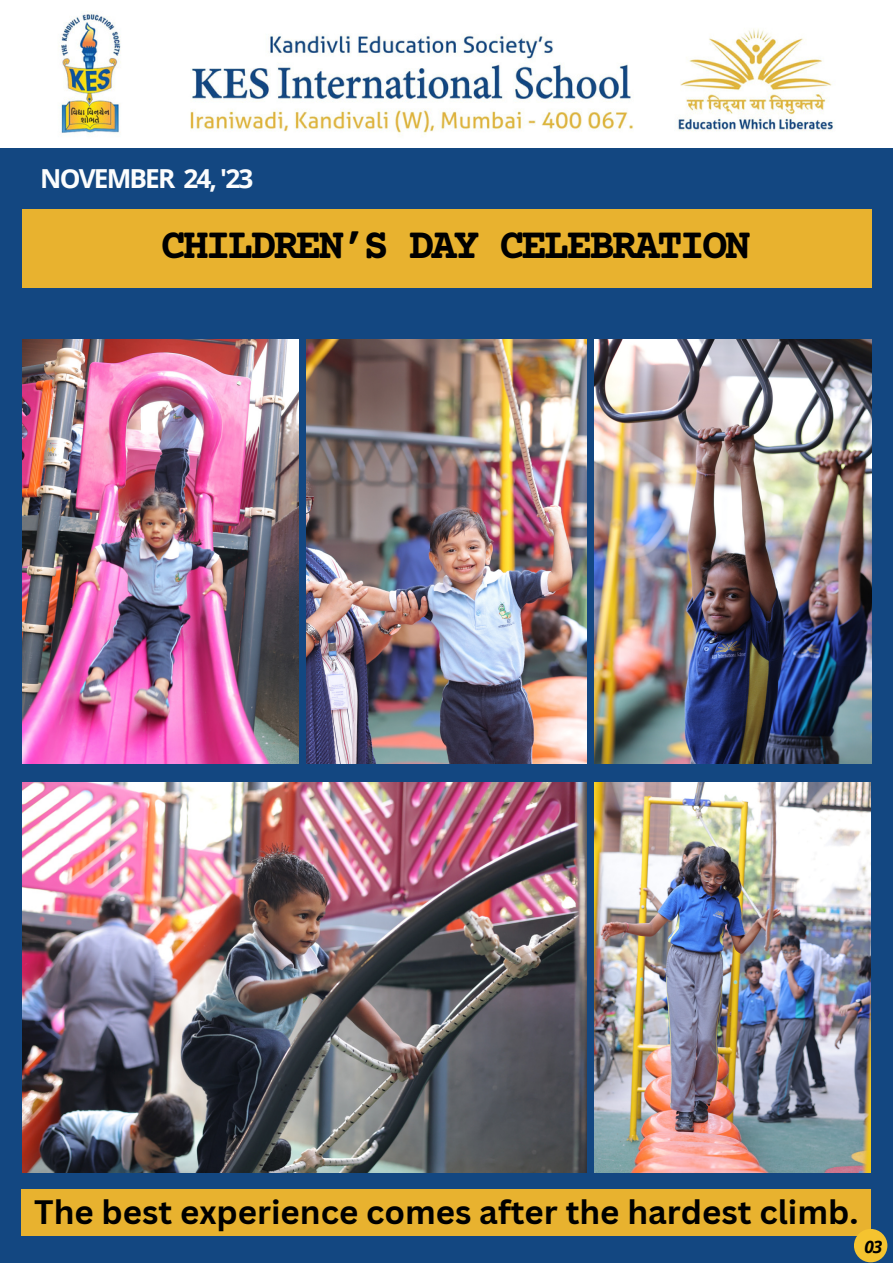
<style>
.page{position:relative;width:893px;height:1264px;background:#fff}
.page>*{position:absolute;margin:0;border:0;box-sizing:border-box;transform-origin:0 0}
.t1{font:700 42.75px "Courier Prime";letter-spacing:-.07em;color:#000}
.t2{font:700 33px "Canva Sans";color:#000}
.t3{font:700 26.25px "Open Sans";letter-spacing:-.07em;color:#fcfdfd}
.t4{font:italic 700 17.25px "Open Sans";color:#000}
</style>
<div class="page">
<div style="left:0;top:0;width:892px;height:1262px;background:#134781"></div>
<img style="left:22px;top:782px;width:564px;height:390px">
<div style="left:22px;top:1189px;width:848px;height:46px;background:#e8b22f"></div>
<img style="left:594px;top:782px;width:276px;height:390px">
<img style="left:22px;top:339px;width:277px;height:424px">
<img style="left:307px;top:339px;width:279px;height:424px">
<img style="left:594px;top:339px;width:276px;height:424px">
<div style="left:22px;top:209px;width:849px;height:79px;background:#e8b22f"></div>
<div style="left:853px;top:1228px;width:34px;height:34px;background:#f5c32f;border-radius:50%"></div>
<img style="left:0;top:0;width:892px;height:147px">
<p class="t3" style="left:40px;top:160px;width:215px">NOVEMBER 24, '23</p>
<p class="t1" style="left:160px;top:224px;width:591px">CHILDREN’S DAY CELEBRATION</p>
<p class="t2" style="left:34px;top:1188px;width:825px">The best experience comes after the hardest climb.</p>
<p class="t4" style="left:864px;top:1234px;width:19px">03</p>
</div>
